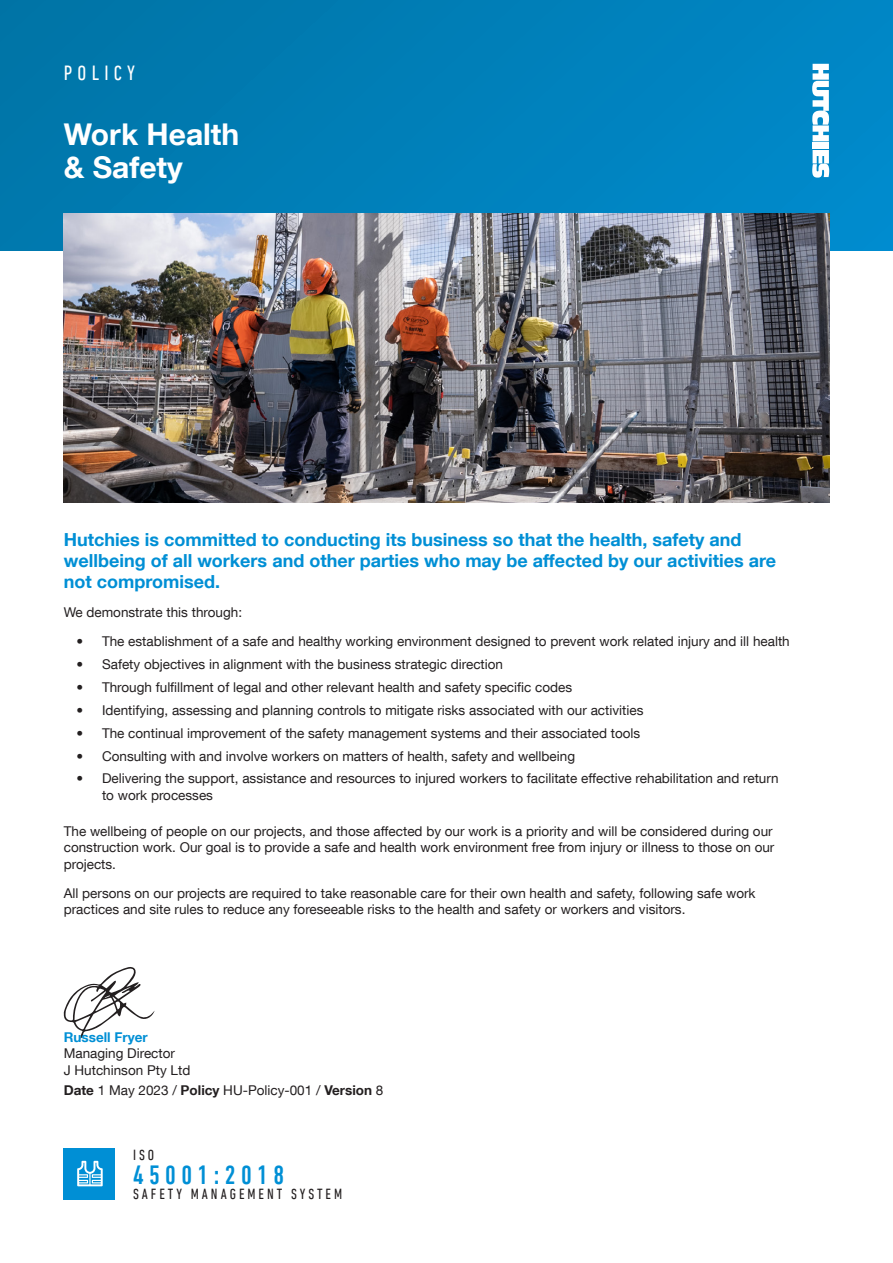
<style>
.page{position:relative;width:893px;height:1263px;background:#fff}
.page>*{position:absolute;margin:0;border:0;box-sizing:border-box;transform-origin:0 0}
.Cover_Title{font:700 30px/33px "Helvetica Neue LT Com";color:#fff}
.Standard_Block___Cod{font:500 condensed 27px "DIN Next LT Pro";letter-spacing:.2em;color:#008fd5}
.t1{font:condensed 21px "DIN Next LT Pro";letter-spacing:.25em;color:#fff}
.Intro{font:700 18px/21px "Helvetica Neue LT Com";color:#008fd5}
.Standard_Block___Sta{font:condensed 15px "DIN Next LT Pro";letter-spacing:.2em;color:#231f20}
.Body{font:13.5px/16.5px "Helvetica Neue LT Com";color:#231f20}
.Title_Block___Title{font:13.5px/16.5px "Helvetica Neue LT Com";color:#231f20}
.Title_Block___Name{font:700 13.5px "Helvetica Neue LT Com";color:#008fd5}
.s1{font-weight:700}
</style>
<div class="page">
<div style="left:0;top:0;width:893px;height:251px;background:linear-gradient(to right,#0076a8,#0089c9)"></div>
<svg style="left:812px;top:64px;width:17px;height:77px"></svg>
<div style="left:813px;top:142px;width:16px;height:7px;background:#fff"></div>
<svg style="left:812px;top:150px;width:17px;height:28px"></svg>
<img style="left:64px;top:213px;width:765px;height:290px">
<div style="left:64px;top:1148px;width:51px;height:51px;background:#008fd5"></div>
<svg style="left:77px;top:1161px;width:26px;height:25px"></svg>
<svg style="left:64px;top:967px;width:91px;height:71px"></svg>
<h3 class="t1" style="left:64px;top:61px;width:73px">POLICY</h3>
<p class="Cover_Title" style="left:64px;top:117px;width:177px">Work Health &amp; Safety</p>
<p class="Intro" style="left:64px;top:528px;width:714px">Hutchies is committed to conducting its business so that the health, safety and wellbeing of all workers and other parties who may be affected by our activities are not compromised.</p>
<p class="Body" style="left:64px;top:603px;width:180px">We demonstrate this through:</p>
<p class="Body" style="left:77px;top:633px;width:715px">• The establishment of a safe and healthy working environment designed to prevent work related injury and ill health</p>
<p class="Body" style="left:77px;top:656px;width:428px">• Safety objectives in alignment with the business strategic direction</p>
<p class="Body" style="left:77px;top:679px;width:497px">• Through fulfillment of legal and other relevant health and safety specific codes</p>
<p class="Body" style="left:77px;top:701px;width:568px">• Identifying, assessing and planning controls to mitigate risks associated with our activities</p>
<p class="Body" style="left:77px;top:724px;width:565px">• The continual improvement of the safety management systems and their associated tools</p>
<p class="Body" style="left:77px;top:747px;width:500px">• Consulting with and involve workers on matters of health, safety and wellbeing</p>
<p class="Body" style="left:102px;top:770px;width:678px;text-indent:-26px">• Delivering the support, assistance and resources to injured workers to facilitate effective rehabilitation and return to work processes</p>
<p class="Body" style="left:64px;top:822px;width:712px">The wellbeing of people on our projects, and those affected by our work is a priority and will be considered during our construction work. Our goal is to provide a safe and health work environment free from injury or illness to those on our projects.</p>
<p class="Body" style="left:64px;top:884px;width:693px">All persons on our projects are required to take reasonable care for their own health and safety, following safe work practices and site rules to reduce any foreseeable risks to the health and safety or workers and visitors.</p>
<p class="Title_Block___Name" style="left:64px;top:1028px;width:85px">Russell Fryer</p>
<p class="Title_Block___Title" style="left:64px;top:1045px;width:128px">Managing Director<br>J Hutchinson Pty Ltd</p>
<p class="Body" style="left:64px;top:1082px;width:321px"><span class="s1">Date</span> 1 May 2023 / <span class="s1">Policy</span> HU-Policy-001 / <span class="s1">Version</span> 8</p>
<p class="Standard_Block___Sta" style="left:133px;top:1146px;width:23px">ISO</p>
<p class="Standard_Block___Cod" style="left:133px;top:1159px;width:153px">45001:2018</p>
<p class="Standard_Block___Sta" style="left:133px;top:1185px;width:211px">SAFETY MANAGEMENT SYSTEM</p>
</div>
